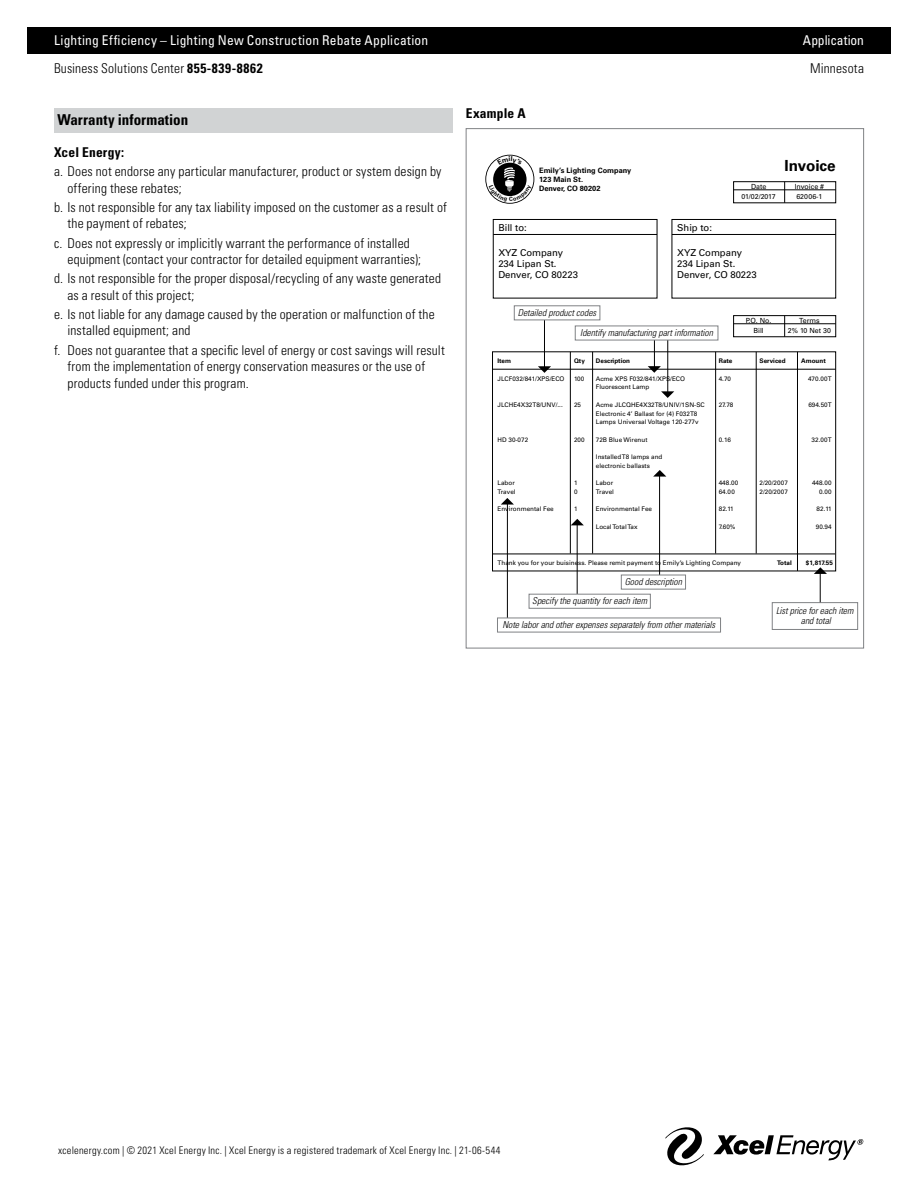
<style>
.page{position:relative;width:918px;height:1188px;background:#fff}
.page>*{position:absolute;margin:0;border:0;box-sizing:border-box;transform-origin:0 0}
.t1{font:700 15.3px "Univers LT Std";color:#000}
.t2{font:700 condensed 15px "Univers LT Std";letter-spacing:.005em;color:#000}
.t3{font:300 condensed 13.5px/16.5px "Univers LT Std";letter-spacing:.01em;color:#000}
.t4{font:condensed 13.5px "Univers LT Std";letter-spacing:.015em;color:#fff}
.t5{font:700 condensed 13.5px "Univers LT Std";letter-spacing:.015em;color:#000}
.t6{font:condensed 13.5px "Univers LT Std";letter-spacing:-.005em;color:#fff}
.t7{font:300 condensed 10.5px "Univers LT Std";letter-spacing:.025em;color:#000}
.t8{font:italic 300 condensed 9.45px/18.8px "Univers LT Std";letter-spacing:-.005em;color:#000}
.t9{font:9.45px/11.1px "Univers LT Std";color:#000}
.t10{font:700 7.35px/8.9px "Univers LT Std";color:#000}
.t11{font:7.05px/10.5px "Univers LT Std";color:#000;text-align:center}
.t12{font:6.3px/8.7px "Univers LT Std";color:#000}
.t13{font:700 6.3px "Univers LT Std";color:#000}
.s1{font-weight:700}
</style>
<div class="page">
<div style="left:27px;top:27px;width:864px;height:27px;background:#000"></div>
<svg style="left:665px;top:1127px;width:39px;height:39px"></svg>
<svg style="left:713px;top:1135px;width:150px;height:25px"></svg>
<div style="left:54px;top:108px;width:398px;height:24px;background:#d1d3d4"></div>
<div style="left:733px;top:181px;width:103px;height:22px;border:1px solid #000"></div>
<hr style="left:734px;top:189px;width:102px;height:1px;background:#000">
<svg style="left:784px;top:182px;width:1px;height:21px"></svg>
<div style="left:733px;top:315px;width:103px;height:22px;border:1px solid #000"></div>
<hr style="left:734px;top:323px;width:102px;height:1px;background:#000">
<svg style="left:784px;top:316px;width:1px;height:21px"></svg>
<div style="left:493px;top:219px;width:164px;height:80px;border:1px solid #000"></div>
<hr style="left:493px;top:234px;width:164px;height:1px;background:#000">
<div style="left:672px;top:219px;width:164px;height:80px;border:1px solid #000"></div>
<hr style="left:672px;top:234px;width:164px;height:1px;background:#000">
<div style="left:492px;top:351px;width:344px;height:220px;border:1px solid #000"></div>
<hr style="left:493px;top:369px;width:343px;height:1px;background:#000">
<hr style="left:797px;top:352px;width:1px;height:219px;background:#000">
<hr style="left:756px;top:352px;width:1px;height:202px;background:#000">
<hr style="left:715px;top:352px;width:1px;height:202px;background:#000">
<hr style="left:592px;top:352px;width:1px;height:202px;background:#000">
<hr style="left:570px;top:352px;width:1px;height:202px;background:#000">
<hr style="left:493px;top:554px;width:342px;height:1px;background:#000">
<hr style="left:544px;top:317px;width:1px;height:54px;background:#000">
<hr style="left:654px;top:337px;width:1px;height:30px;background:#000">
<hr style="left:667px;top:338px;width:1px;height:57px;background:#000">
<hr style="left:659px;top:473px;width:1px;height:111px;background:#000">
<hr style="left:820px;top:573px;width:1px;height:38px;background:#000">
<hr style="left:577px;top:523px;width:1px;height:74px;background:#000">
<hr style="left:507px;top:502px;width:1px;height:119px;background:#000">
<div style="left:575px;top:326px;width:143px;height:14px;background:#fff"></div>
<div style="left:514px;top:306px;width:86px;height:14px;background:#fff"></div>
<div style="left:514px;top:306px;width:86px;height:14px;border:1px solid #808285"></div>
<div style="left:529px;top:594px;width:121px;height:14px;background:#fff"></div>
<div style="left:529px;top:594px;width:122px;height:15px;border:1px solid #808285"></div>
<div style="left:621px;top:575px;width:65px;height:14px;background:#fff"></div>
<div style="left:772px;top:603px;width:86px;height:26px;background:#fff"></div>
<div style="left:772px;top:602px;width:86px;height:28px;border:1px solid #808285"></div>
<div style="left:497px;top:618px;width:224px;height:14px;background:#fff"></div>
<svg style="left:538px;top:366px;width:13px;height:7px"></svg>
<svg style="left:648px;top:366px;width:13px;height:7px"></svg>
<svg style="left:661px;top:391px;width:13px;height:7px"></svg>
<svg style="left:653px;top:470px;width:13px;height:7px"></svg>
<svg style="left:814px;top:567px;width:13px;height:7px"></svg>
<svg style="left:571px;top:519px;width:13px;height:6px"></svg>
<svg style="left:501px;top:498px;width:13px;height:7px"></svg>
<svg style="left:485px;top:155px;width:49px;height:49px"></svg>
<p class="t4" style="left:54px;top:32px;width:376px">Lighting Efficiency – Lighting New Construction Rebate Application</p>
<p class="t6" style="left:803px;top:32px;width:63px">Application</p>
<p class="t3" style="left:54px;top:60px;width:210px">Business Solutions Center <span class="s1">855-839-8862</span></p>
<p class="t3" style="left:810px;top:60px;width:55px">Minnesota</p>
<p class="t2" style="left:57px;top:110px;width:132px">Warranty information</p>
<p class="t5" style="left:54px;top:144px;width:72px">Xcel Energy:</p>
<p class="t3" style="left:68px;top:163px;width:376px;text-indent:-14px">a. Does not endorse any particular manufacturer, product or system design by offering these rebates;</p>
<p class="t3" style="left:68px;top:199px;width:381px;text-indent:-14px">b. Is not responsible for any tax liability imposed on the customer as a result of the payment of rebates;</p>
<p class="t3" style="left:68px;top:235px;width:355px;text-indent:-14px">c. Does not expressly or implicitly warrant the performance of installed equipment (contact your contractor for detailed equipment warranties);</p>
<p class="t3" style="left:68px;top:270px;width:375px;text-indent:-14px">d. Is not responsible for the proper disposal/recycling of any waste generated as a result of this project;</p>
<p class="t3" style="left:68px;top:306px;width:369px;text-indent:-14px">e. Is not liable for any damage caused by the operation or malfunction of the installed equipment; and</p>
<p class="t3" style="left:68px;top:342px;width:379px;text-indent:-14px">f. Does not guarantee that a specific level of energy or cost savings will result from the implementation of energy conservation measures or the use of products funded under this program.</p>
<p class="t5" style="left:466px;top:105px;width:61px">Example A</p>
<p class="t10" style="left:539px;top:166px;width:94px">Emily’s Lighting Company<br>123 Main St.<br>Denver, CO 80202</p>
<p class="t9" style="left:498px;top:222px;width:30px">Bill to:</p>
<p class="t9" style="left:498px;top:247px;width:81px">XYZ Company<br>234 Lipan St.<br>Denver, CO 80223</p>
<p class="t1" style="left:785px;top:157px;width:53px">Invoice</p>
<p class="t11" style="left:741px;top:181px;width:36px">Date<br>01/02/2017</p>
<p class="t11" style="left:795px;top:181px;width:31px;text-align:left">Invoice #<br>62006-1</p>
<p class="t9" style="left:677px;top:222px;width:36px">Ship to:</p>
<p class="t9" style="left:677px;top:247px;width:81px">XYZ Company<br>234 Lipan St.<br>Denver, CO 80223</p>
<p class="t8" style="left:518px;top:304px;width:80px">Detailed product codes</p>
<p class="t8" style="left:580px;top:323px;width:134px">Identify manufacturing part information</p>
<p class="t11" style="left:746px;top:315px;width:27px">P.O. No.<br>Bill</p>
<p class="t11" style="left:788px;top:315px;width:45px">Terms<br>2% 10 Net 30</p>
<p class="t13" style="left:498px;top:357px;width:15px">Item</p>
<p class="t13" style="left:574px;top:357px;width:12px">Qty</p>
<p class="t13" style="left:596px;top:357px;width:36px">Description</p>
<p class="t13" style="left:719px;top:357px;width:15px">Rate</p>
<p class="t13" style="left:760px;top:357px;width:28px">Serviced</p>
<p class="t13" style="left:801px;top:357px;width:26px">Amount</p>
<p class="t12" style="left:498px;top:374px;width:68px">JLCF032/841/XPS/ECO</p>
<p class="t12" style="left:574px;top:374px;width:12px">100</p>
<p class="t12" style="left:596px;top:374px;width:91px">Acme XPS F032/841/XPS/ECO</p>
<p class="t12" style="left:719px;top:374px;width:14px">4.70</p>
<p class="t12" style="left:808px;top:374px;width:25px">470.00T</p>
<p class="t12" style="left:596px;top:383px;width:55px">Fluorescent Lamp</p>
<p class="t12" style="left:498px;top:400px;width:67px">JLCHE4X32T8/UNV/...</p>
<p class="t12" style="left:574px;top:400px;width:9px">25</p>
<p class="t12" style="left:596px;top:400px;width:110px">Acme JLCQHE4X32T8/UNIV/1SN-SC</p>
<p class="t12" style="left:719px;top:400px;width:16px">27.78</p>
<p class="t12" style="left:808px;top:400px;width:25px">694.50T</p>
<p class="t12" style="left:596px;top:409px;width:104px">Electronic 4’ Ballast for (4) F032T8<br>Lamps Universal Voltage 120-277v</p>
<p class="t12" style="left:498px;top:435px;width:32px">HD 30-072</p>
<p class="t12" style="left:574px;top:435px;width:12px">200</p>
<p class="t12" style="left:596px;top:435px;width:53px">72B Blue Wirenut</p>
<p class="t12" style="left:719px;top:435px;width:14px">0.16</p>
<p class="t12" style="left:812px;top:435px;width:22px">32.00T</p>
<p class="t12" style="left:596px;top:453px;width:68px">Installed T8 lamps and electronic ballasts</p>
<p class="t12" style="left:498px;top:479px;width:19px">Labor</p>
<p class="t12" style="left:574px;top:479px;width:5px">1</p>
<p class="t12" style="left:596px;top:479px;width:19px">Labor</p>
<p class="t12" style="left:719px;top:479px;width:21px">448.00</p>
<p class="t12" style="left:760px;top:479px;width:30px">2/20/2007</p>
<p class="t12" style="left:812px;top:479px;width:21px">448.00</p>
<p class="t12" style="left:498px;top:487px;width:20px">Travel</p>
<p class="t12" style="left:574px;top:487px;width:5px">0</p>
<p class="t12" style="left:596px;top:487px;width:20px">Travel</p>
<p class="t12" style="left:719px;top:487px;width:18px">64.00</p>
<p class="t12" style="left:760px;top:487px;width:30px">2/20/2007</p>
<p class="t12" style="left:819px;top:487px;width:14px">0.00</p>
<p class="t12" style="left:498px;top:505px;width:58px">Environmental Fee</p>
<p class="t12" style="left:574px;top:505px;width:5px">1</p>
<p class="t12" style="left:596px;top:505px;width:58px">Environmental Fee</p>
<p class="t12" style="left:719px;top:505px;width:17px">82.11</p>
<p class="t12" style="left:817px;top:505px;width:17px">82.11</p>
<p class="t12" style="left:596px;top:522px;width:43px">Local Total Tax</p>
<p class="t12" style="left:719px;top:522px;width:18px">7.60%</p>
<p class="t12" style="left:816px;top:522px;width:17px">90.94</p>
<p class="t12" style="left:498px;top:558px;width:245px">Thank you for your buisiness. Please remit payment to Emily’s Lighting Company</p>
<p class="t13" style="left:777px;top:559px;width:16px">Total</p>
<p class="t13" style="left:806px;top:559px;width:28px">$1,817.55</p>
<p class="t8" style="left:532px;top:573px;width:151px;text-indent:92px">Good description<br>Specify the quantity for each item</p>
<p class="t8" style="left:502px;top:615px;width:214px">Note labor and other expenses separately from other materials</p>
<p class="t8" style="left:776px;top:605px;width:79px;line-height:10.6px;text-align:center">List price for each item and total</p>
<p class="t7" style="left:58px;top:1144px;width:444px">xcelenergy.com | © 2021 Xcel Energy Inc. | Xcel Energy is a registered trademark of Xcel Energy Inc. | 21-06-544</p>
</div>
